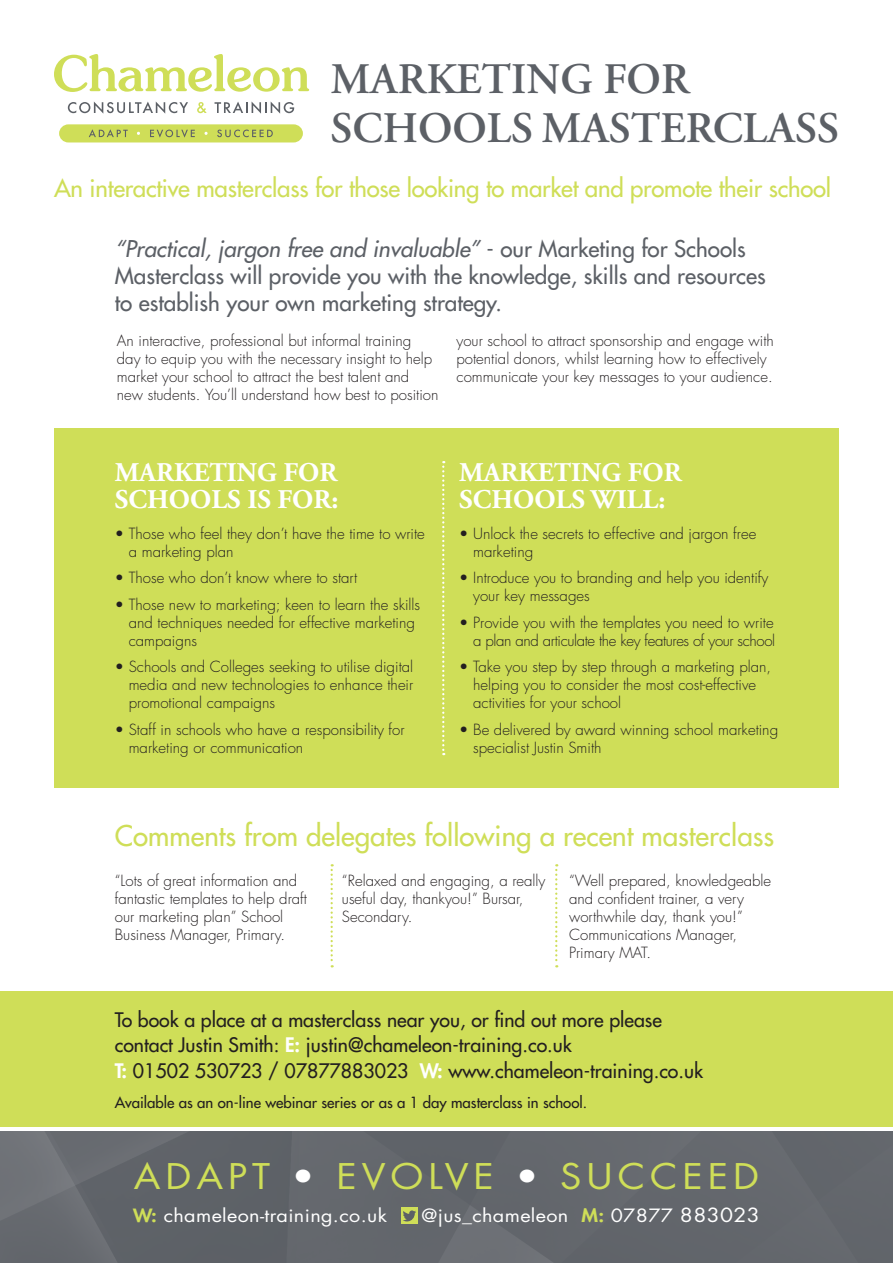
<style>
.page{position:relative;width:893px;height:1263px;background:#fff}
.page>*{position:absolute;margin:0;border:0;box-sizing:border-box;transform-origin:0 0}
.t1{font:600 43.5px/49.3px "Adobe Garamond Pro";color:#5c6066}
.t2{font:34.35px "Futura Std";letter-spacing:.13em;color:#cfde58;scale:1.11 1}
.t3{font:500 27.75px "Futura Std";color:#cfde58}
.t4{font:700 27px/27px "Adobe Garamond Pro";color:#fff}
.t5{font:500 24px "Futura Std";letter-spacing:-.01em;color:#cfde58}
.t6{font:500 22.5px/27px "Futura Std";color:#5c6066}
.t7{font:500 19.5px/25.5px "Futura Std";color:#231f20}
.t8{font:17.85px "Futura Std";letter-spacing:.02em;color:#fff;scale:1.11 1}
.t9{font:300 15px/18px "Futura Std";color:#231f20}
.t10{font:300 15px/18px "Futura Std";letter-spacing:-.025em;color:#231f20;text-align:right}
.t11{font:500 15px "Futura Std";color:#231f20}
.s1{font-style:italic}
.s2{font-weight:800;color:#fff}
.s3{color:#fff}
.s4{font-weight:800;color:#cfde58}
.s5{font-size:19.05px}
</style>
<div class="page">
<div style="left:0;top:991px;width:893px;height:136px;background:#cfde58"></div>
<div style="left:54px;top:428px;width:785px;height:360px;background:#cfde58"></div>
<img style="left:0;top:1131px;width:893px;height:132px">
<div style="left:401px;top:1208px;width:16px;height:16px;background:#cfde58"></div>
<svg style="left:403px;top:1210px;width:13px;height:11px"></svg>
<svg style="left:331px;top:864px;width:2px;height:103px"></svg>
<svg style="left:555px;top:864px;width:2px;height:103px"></svg>
<svg style="left:442px;top:461px;width:2px;height:294px"></svg>
<svg style="left:54px;top:54px;width:255px;height:38px"></svg>
<div style="left:59px;top:124px;width:244px;height:18px;background:#cfde58;border-radius:9px"></div>
<svg style="left:68px;top:101px;width:120px;height:13px"></svg>
<svg style="left:215px;top:101px;width:79px;height:13px"></svg>
<svg style="left:197px;top:102px;width:10px;height:11px"></svg>
<svg style="left:89px;top:129px;width:39px;height:8px"></svg>
<svg style="left:150px;top:130px;width:45px;height:8px"></svg>
<svg style="left:217px;top:130px;width:56px;height:7px"></svg>
<p class="t1" style="left:331px;top:55px;width:510px">MARKETING FOR<br>SCHOOLS MASTERCLASS</p>
<p class="t5" style="left:54px;top:173px;width:779px">An interactive masterclass for those looking to market and promote their school</p>
<p class="t6" style="left:115px;top:235px;width:652px"><span class="s1">“Practical, jargon free and invaluable”</span> - our Marketing for Schools<br>Masterclass will provide you with the knowledge, skills and resources to establish your own marketing strategy.</p>
<p class="t9" style="left:117px;top:332px;width:323px">An interactive, professional but informal training day to equip you with the necessary insight to help market your school to attract the best talent and new students. You’ll understand how best to position</p>
<p class="t9" style="left:457px;top:332px;width:319px">your school to attract sponsorship and engage with potential donors, whilst learning how to effectively communicate your key messages to your audience.</p>
<p class="t4" style="left:115px;top:459px;width:225px">MARKETING FOR<br>SCHOOLS IS FOR:</p>
<p class="t9" style="left:129px;top:525px;width:298px;text-indent:-14px">• Those who feel they don’t have the time to write a marketing plan</p>
<p class="t9" style="left:115px;top:569px;width:244px">• Those who don’t know where to start</p>
<p class="t9" style="left:129px;top:596px;width:293px;text-indent:-14px">• Those new to marketing; keen to learn the skills and techniques needed for effective marketing campaigns</p>
<p class="t9" style="left:129px;top:658px;width:286px;text-align:justify;text-indent:-14px">• Schools and Colleges seeking to utilise digital media and new technologies to enhance their promotional campaigns</p>
<p class="t9" style="left:129px;top:721px;width:277px;text-indent:-14px">• Staff in schools who have a responsibility for marketing or communication</p>
<p class="t4" style="left:459px;top:459px;width:224px">MARKETING FOR<br>SCHOOLS WILL:</p>
<p class="t9" style="left:473px;top:525px;width:285px;text-indent:-14px">• Unlock the secrets to effective and jargon free marketing</p>
<p class="t9" style="left:473px;top:569px;width:297px;text-indent:-14px">• Introduce you to branding and help you identify your key messages</p>
<p class="t10" style="left:459px;top:614px;width:317px">• Provide you with the templates you need to write a plan and articulate the key features of your school</p>
<p class="t9" style="left:473px;top:658px;width:299px;text-indent:-14px">• Take you step by step through a marketing plan, helping you to consider the most cost-effective activities for your school</p>
<p class="t9" style="left:473px;top:721px;width:306px;text-indent:-14px">• Be delivered by award winning school marketing specialist Justin Smith</p>
<p class="t3" style="left:115px;top:819px;width:661px">Comments from delegates following a recent masterclass</p>
<p class="t9" style="left:115px;top:871px;width:194px">“Lots of great information and fantastic templates to help draft our marketing plan” School<br>Business Manager, Primary.</p>
<p class="t9" style="left:342px;top:871px;width:205px">“Relaxed and engaging, a really useful day, thankyou!” Bursar,<br>Secondary.</p>
<p class="t9" style="left:569px;top:871px;width:204px">“Well prepared, knowledgeable and confident trainer, a very worthwhile day, thank you!”<br>Communications Manager,<br>Primary MAT.</p>
<p class="t7" style="left:115px;top:1007px;width:590px">To book a place at a masterclass near you, or find out more please contact Justin Smith: <span class="s2">E:</span> justin@chameleon-training.co.uk<br><span class="s2">T:</span> 01502 530723 / 07877883023 <span class="s2">W:</span> www.chameleon-training.co.uk</p>
<p class="t11" style="left:115px;top:1093px;width:474px">Available as an on-line webinar series or as a 1 day masterclass in school.</p>
<p class="t2" style="left:134px;top:1155px;width:565px">ADAPT <span class="s3">•</span> EVOLVE <span class="s3">•</span> SUCCEED</p>
<p class="t8" style="left:133px;top:1204px;width:230px"><span class="s4">W:</span> chameleon-training.co.uk</p>
<p class="t8" style="left:422px;top:1204px;width:306px">@jus_chameleon <span class="s4">M:</span> 07877 <span class="s5">883023</span></p>
</div>
